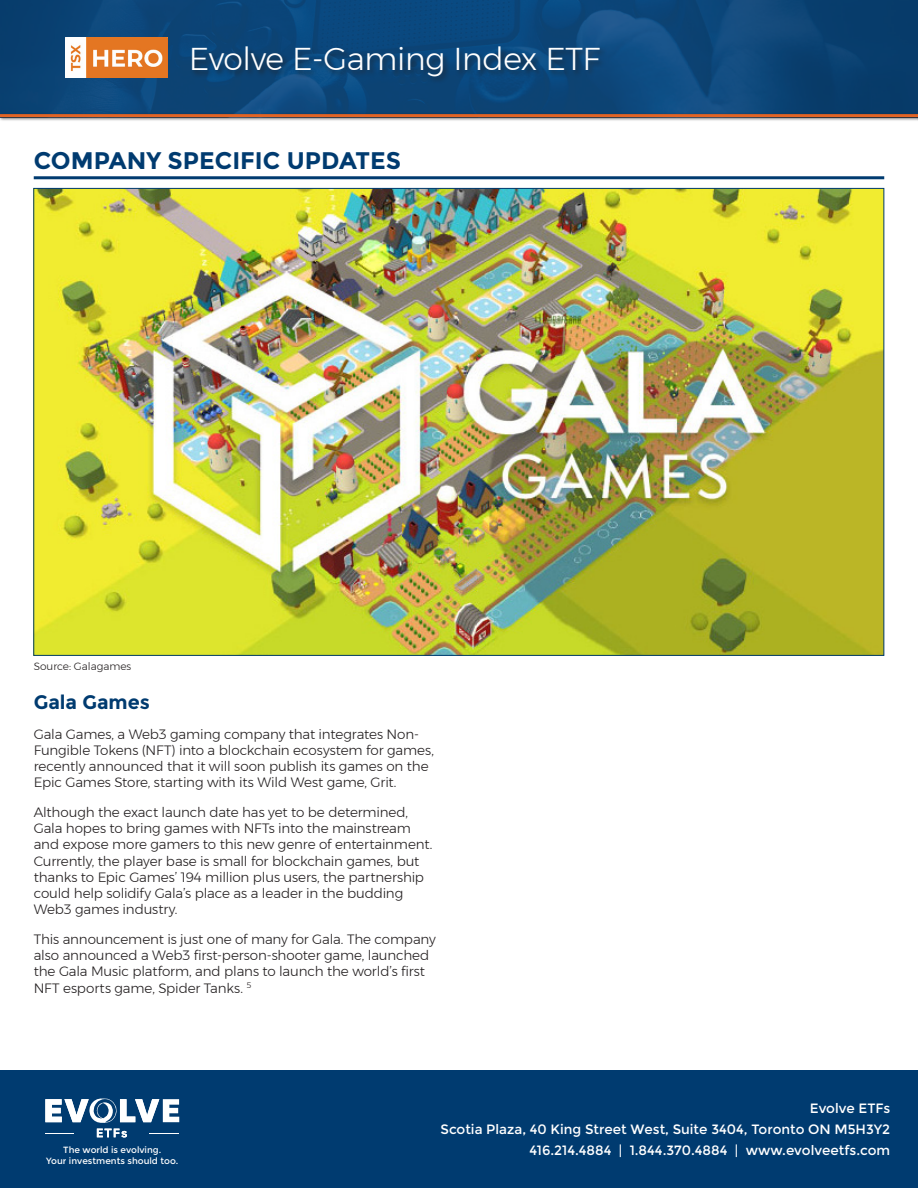
<style>
.page{position:relative;width:918px;height:1188px;background:#fff}
.page>*{position:absolute;margin:0;border:0;box-sizing:border-box;transform-origin:0 0}
.t1{font:300 31.5px "Montserrat";letter-spacing:-.01em;color:#fff}
.t2{font:700 24px "Montserrat";color:#003b70}
.subheader{font:700 19.5px "Montserrat";color:#003b70}
.copy{font:300 13.5px/16.2px "Montserrat";letter-spacing:-.01em;color:#231f20}
.t3{font:13.5px/21px "Montserrat";color:#fff;text-align:right}
.disclaimer{font:300 10.5px "Montserrat";color:#231f20}
.t4{font:9px "Montserrat";color:#fff}
</style>
<div class="page">
<svg style="left:0;top:0;width:918px;height:112px;background:#0c4578"></svg>
<div style="left:0;top:112px;width:918px;height:10px;background:#231f20;opacity:.75"></div>
<hr style="left:0;top:114px;width:918px;height:3px;background:#e26425">
<img style="left:66px;top:38px;width:102px;height:40px">
<div style="left:190px;top:45px;width:418px;height:39px;background:#231f20;opacity:.65"></div>
<div style="left:0;top:1071px;width:918px;height:117px;background:#003b70"></div>
<svg style="left:150px;top:1133px;width:29px;height:1px"></svg>
<svg style="left:45px;top:1133px;width:29px;height:1px"></svg>
<svg style="left:97px;top:1129px;width:30px;height:8px"></svg>
<svg style="left:45px;top:1099px;width:134px;height:24px"></svg>
<hr style="left:34px;top:176px;width:850px;height:3px;background:#003b70">
<img style="left:35px;top:190px;width:847px;height:464px">
<h1 class="t1" style="left:189px;top:35px;width:413px">Evolve E-Gaming Index ETF</h1>
<p class="t2" style="left:34px;top:146px;width:369px">COMPANY SPECIFIC UPDATES</p>
<p class="disclaimer" style="left:34px;top:659px;width:99px">Source: Galagames</p>
<p class="subheader" style="left:34px;top:691px;width:118px">Gala Games</p>
<p class="copy" style="left:34px;top:726px;width:402px">Gala Games, a Web3 gaming company that integrates Non-Fungible Tokens (NFT) into a blockchain ecosystem for games, recently announced that it will soon publish its games on the Epic Games Store, starting with its Wild West game, Grit.</p>
<p class="copy" style="left:34px;top:804px;width:400px">Although the exact launch date has yet to be determined, Gala hopes to bring games with NFTs into the mainstream and expose more gamers to this new genre of entertainment.<br>Currently, the player base is small for blockchain games, but thanks to Epic Games’ 194 million plus users, the partnership could help solidify Gala’s place as a leader in the budding Web3 games industry.</p>
<p class="copy" style="left:34px;top:931px;width:404px">This announcement is just one of many for Gala. The company also announced a Web3 first-person-shooter game, launched the Gala Music platform, and plans to launch the world’s first NFT esports game, Spider Tanks. <sup>5</sup></p>
<p class="t3" style="left:441px;top:1098px;width:451px">Evolve ETFs<br>Scotia Plaza, 40 King Street West, Suite 3404, Toronto ON M5H3Y2</p>
<p class="t4" style="left:63px;top:1144px;width:100px">The world is evolving.</p>
<p class="t3" style="left:529px;top:1140px;width:362px">416.214.4884 | 1.844.370.4884 | www.evolveetfs.com</p>
<p class="t4" style="left:46px;top:1155px;width:134px">Your investments should too.</p>
</div>
